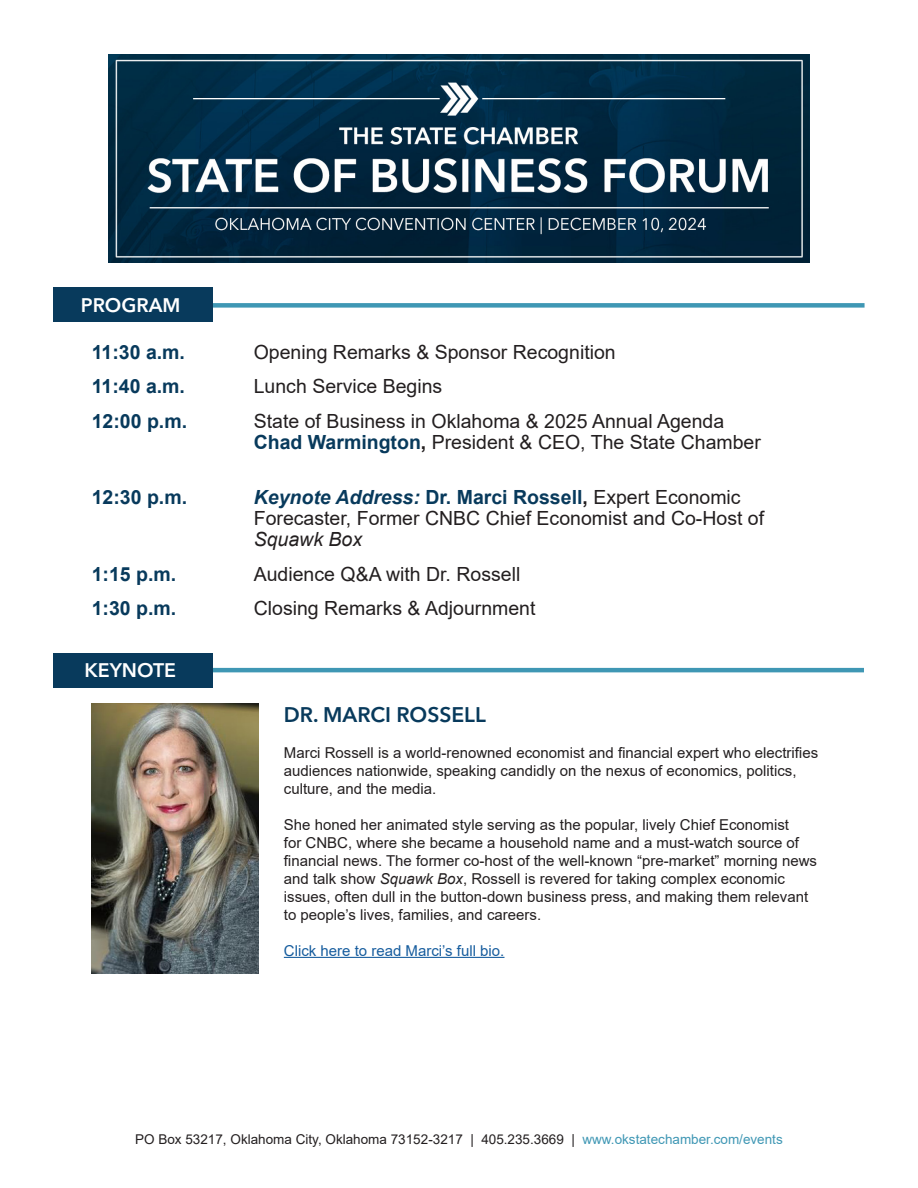
<style>
.page{position:relative;width:918px;height:1188px;background:#fff}
.page>*{position:absolute;margin:0;border:0;box-sizing:border-box;transform-origin:0 0}
.t1{font:600 21px "Avenir Next LT Pro";color:#083a5c}
.t2{font:19.5px/21px "Arial";color:#231f20}
.t3{font:700 19.5px "Arial";color:#083a5c}
.t4{font:600 19.5px "Avenir Next LT Pro";color:#fff}
.t5{font:15px/18px "Arial";color:#231f20}
.t6{font:15px "Arial";color:#175d9e}
.Body_Text{font:13.5px "Arial";color:#231f20}
.s1{font-weight:700;color:#083a5c}
.s2{font-weight:700}
.s3{font-weight:700;font-style:italic;color:#083a5c}
.s4{font-style:italic}
.s5{color:#3f97b4}
</style>
<div class="page">
<hr style="left:108px;top:668px;width:756px;height:4px;background:#3f97b4">
<div style="left:108px;top:303px;width:757px;height:5px;background:#3f97b4"></div>
<img style="left:92px;top:704px;width:167px;height:270px">
<div style="left:53px;top:287px;width:160px;height:35px;background:#083a5c"></div>
<div style="left:53px;top:653px;width:160px;height:34px;background:#083a5c"></div>
<hr style="left:284px;top:957px;width:221px;height:1px;background:#175d9e">
<img style="left:108px;top:54px;width:702px;height:208px">
<p class="t4" style="left:81px;top:293px;width:101px">PROGRAM</p>
<p class="t3" style="left:92px;top:338px;width:95px">11:30 a.m.</p>
<p class="t2" style="left:254px;top:341px;width:363px">Opening Remarks &amp; Sponsor Recognition</p>
<p class="t3" style="left:92px;top:372px;width:95px">11:40 a.m.</p>
<p class="t2" style="left:254px;top:376px;width:190px">Lunch Service Begins</p>
<p class="t3" style="left:92px;top:407px;width:97px">12:00 p.m.</p>
<p class="t2" style="left:254px;top:410px;width:509px">State of Business in Oklahoma &amp; 2025 Annual Agenda<br><span class="s1">Chad Warmington</span><span class="s2">,</span> President &amp; CEO, The State Chamber</p>
<p class="t3" style="left:92px;top:483px;width:97px">12:30 p.m.</p>
<p class="t2" style="left:254px;top:487px;width:512px"><span class="s3">Keynote Address:</span> <span class="s1">Dr. Marci Rossell</span><span class="s2">,</span> Expert Economic<br>Forecaster, Former CNBC Chief Economist and Co-Host of<br><span class="s4">Squawk Box</span></p>
<p class="t3" style="left:92px;top:560px;width:86px">1:15 p.m.</p>
<p class="t2" style="left:254px;top:563px;width:268px">Audience Q&amp;A with Dr. Rossell</p>
<p class="t3" style="left:92px;top:594px;width:86px">1:30 p.m.</p>
<p class="t2" style="left:254px;top:598px;width:283px">Closing Remarks &amp; Adjournment</p>
<p class="t4" style="left:84px;top:659px;width:93px">KEYNOTE</p>
<p class="t1" style="left:284px;top:702px;width:203px">DR. MARCI ROSSELL</p>
<p class="t5" style="left:284px;top:743px;width:536px">Marci Rossell is a world-renowned economist and financial expert who electrifies audiences nationwide, speaking candidly on the nexus of economics, politics, culture, and the media.</p>
<p class="t5" style="left:284px;top:815px;width:535px">She honed her animated style serving as the popular, lively Chief Economist<br>for CNBC, where she became a household name and a must-watch source of financial news. The former co-host of the well-known “pre-market” morning news and talk show <span class="s4">Squawk Box</span>, Rossell is revered for taking complex economic issues, often dull in the button-down business press, and making them relevant to people’s lives, families, and careers.</p>
<p class="t6" style="left:284px;top:940px;width:222px">Click here to read Marci’s full bio.</p>
<p class="Body_Text" style="left:135px;top:1130px;width:649px">PO Box 53217, Oklahoma City, Oklahoma 73152-3217 | 405.235.3669 | <span class="s5">www.okstatechamber.com/events</span></p>
</div>
